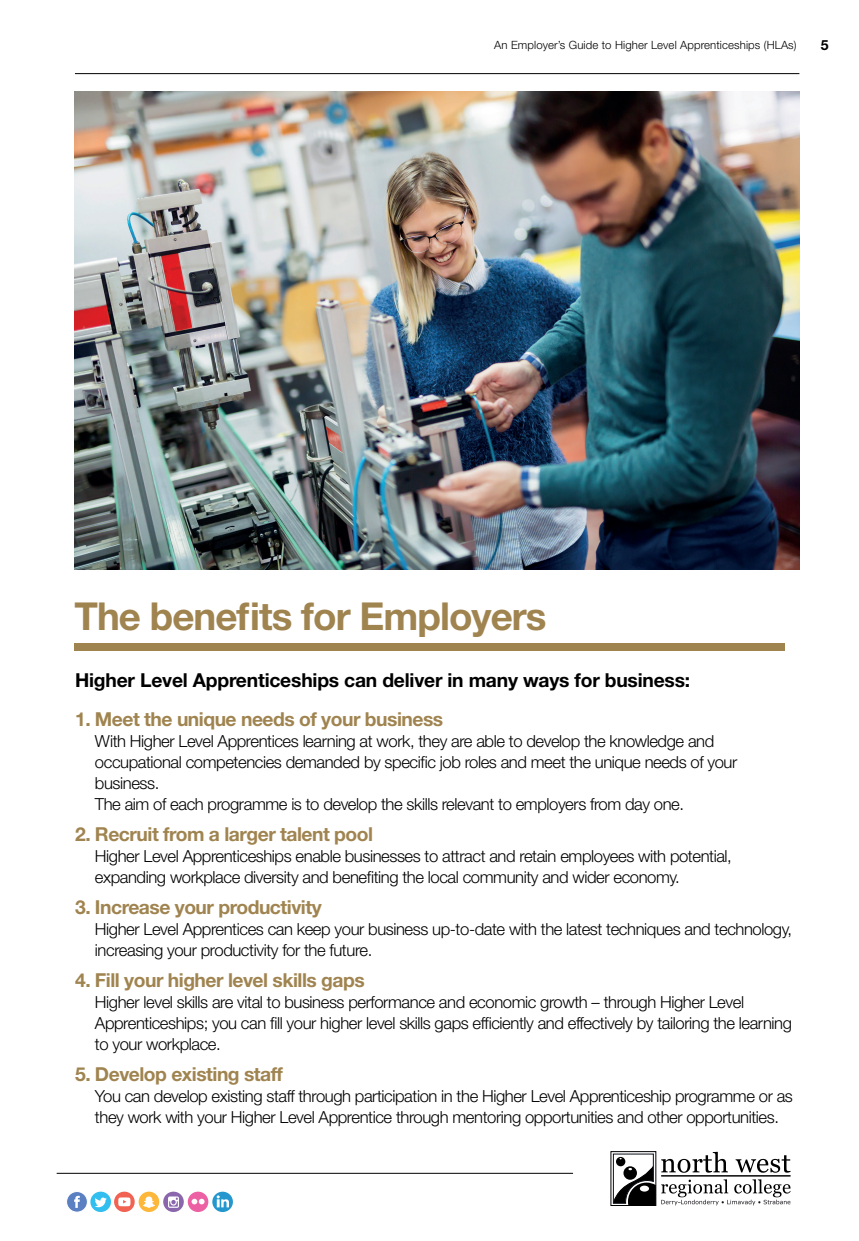
<style>
.page{position:relative;width:859px;height:1241px;background:#fff}
.page>*{position:absolute;margin:0;border:0;box-sizing:border-box;transform-origin:0 0}
.t1{font:700 38.5px "Helvetica Neue LT Std";letter-spacing:-.025em;color:#a08450}
.t2{font:700 19.25px "Helvetica Neue LT Std";letter-spacing:-.025em;color:#a08450}
.t3{font:700 19.25px "Helvetica Neue LT Std";letter-spacing:-.01em;color:#000001}
.t4{font:300 16.62px/21px "Helvetica Neue LT Std";letter-spacing:-.025em;color:#000001}
.t5{font:700 14px "Helvetica Neue LT Std";color:#000001}
.t6{font:300 11.38px "Helvetica Neue LT Std";letter-spacing:.01em;color:#000001}
</style>
<div class="page">
<hr style="left:57px;top:1172px;width:516px;height:1px;background:#000001">
<hr style="left:75px;top:73px;width:724px;height:1px;background:#000001">
<div style="left:67px;top:1191px;width:20px;height:20px;background:#5b80c1;border-radius:50%"></div>
<div style="left:66px;top:1191px;width:21px;height:21px;border:1px solid #fff;border-radius:50%"></div>
<svg style="left:74px;top:1195px;width:6px;height:12px"></svg>
<svg style="left:114px;top:1191px;width:21px;height:20px"></svg>
<svg style="left:118px;top:1197px;width:12px;height:8px"></svg>
<div style="left:90px;top:1191px;width:21px;height:20px;background:#32bfef;border-radius:50%"></div>
<svg style="left:95px;top:1197px;width:12px;height:9px"></svg>
<div style="left:139px;top:1191px;width:20px;height:20px;background:#fdb73b;border-radius:50%"></div>
<svg style="left:143px;top:1196px;width:12px;height:11px"></svg>
<div style="left:188px;top:1191px;width:20px;height:20px;background:#ec61a4;border-radius:50%"></div>
<svg style="left:191px;top:1198px;width:13px;height:6px"></svg>
<svg style="left:212px;top:1191px;width:21px;height:20px"></svg>
<svg style="left:216px;top:1195px;width:13px;height:12px"></svg>
<svg style="left:163px;top:1191px;width:21px;height:20px"></svg>
<svg style="left:168px;top:1196px;width:11px;height:11px"></svg>
<svg style="left:169px;top:1197px;width:9px;height:9px"></svg>
<hr style="left:661px;top:1175px;width:129px;height:1px;background:#000001">
<div style="left:610px;top:1151px;width:46px;height:54px;border:1px solid #000001"></div>
<svg style="left:661px;top:1151px;width:66px;height:21px"></svg>
<svg style="left:735px;top:1155px;width:55px;height:17px"></svg>
<svg style="left:612px;top:1153px;width:43px;height:52px"></svg>
<svg style="left:661px;top:1179px;width:129px;height:26px"></svg>
<img style="left:74px;top:92px;width:725px;height:477px">
<div style="left:74px;top:643px;width:711px;height:7px;background:#a08450"></div>
<p class="t6" style="left:494px;top:38px;width:304px">An Employer’s Guide to Higher Level Apprenticeships (HLAs)</p>
<p class="t5" style="left:820px;top:37px;width:9px">5</p>
<h1 class="t1" style="left:74px;top:592px;width:473px">The benefits for Employers</h1>
<p class="t3" style="left:75px;top:668px;width:616px">Higher Level Apprenticeships can deliver in many ways for business:</p>
<p class="t2" style="left:75px;top:707px;width:369px">1. Meet the unique needs of your business</p>
<p class="t4" style="left:95px;top:730px;width:643px">With Higher Level Apprentices learning at work, they are able to develop the knowledge and occupational competencies demanded by specific job roles and meet the unique needs of your business.<br>The aim of each programme is to develop the skills relevant to employers from day one.</p>
<p class="t2" style="left:75px;top:822px;width:299px">2. Recruit from a larger talent pool</p>
<p class="t4" style="left:95px;top:845px;width:638px">Higher Level Apprenticeships enable businesses to attract and retain employees with potential, expanding workplace diversity and benefiting the local community and wider economy.</p>
<p class="t2" style="left:75px;top:895px;width:248px">3. Increase your productivity</p>
<p class="t4" style="left:95px;top:918px;width:698px">Higher Level Apprentices can keep your business up-to-date with the latest techniques and technology, increasing your productivity for the future.</p>
<p class="t2" style="left:75px;top:968px;width:291px">4. Fill your higher level skills gaps</p>
<p class="t4" style="left:95px;top:991px;width:698px">Higher level skills are vital to business performance and economic growth – through Higher Level<br>Apprenticeships; you can fill your higher level skills gaps efficiently and effectively by tailoring the learning to your workplace.</p>
<p class="t2" style="left:75px;top:1061px;width:209px">5. Develop existing staff</p>
<p class="t4" style="left:95px;top:1084px;width:699px">You can develop existing staff through participation in the Higher Level Apprenticeship programme or as they work with your Higher Level Apprentice through mentoring opportunities and other opportunities.</p>
</div>
